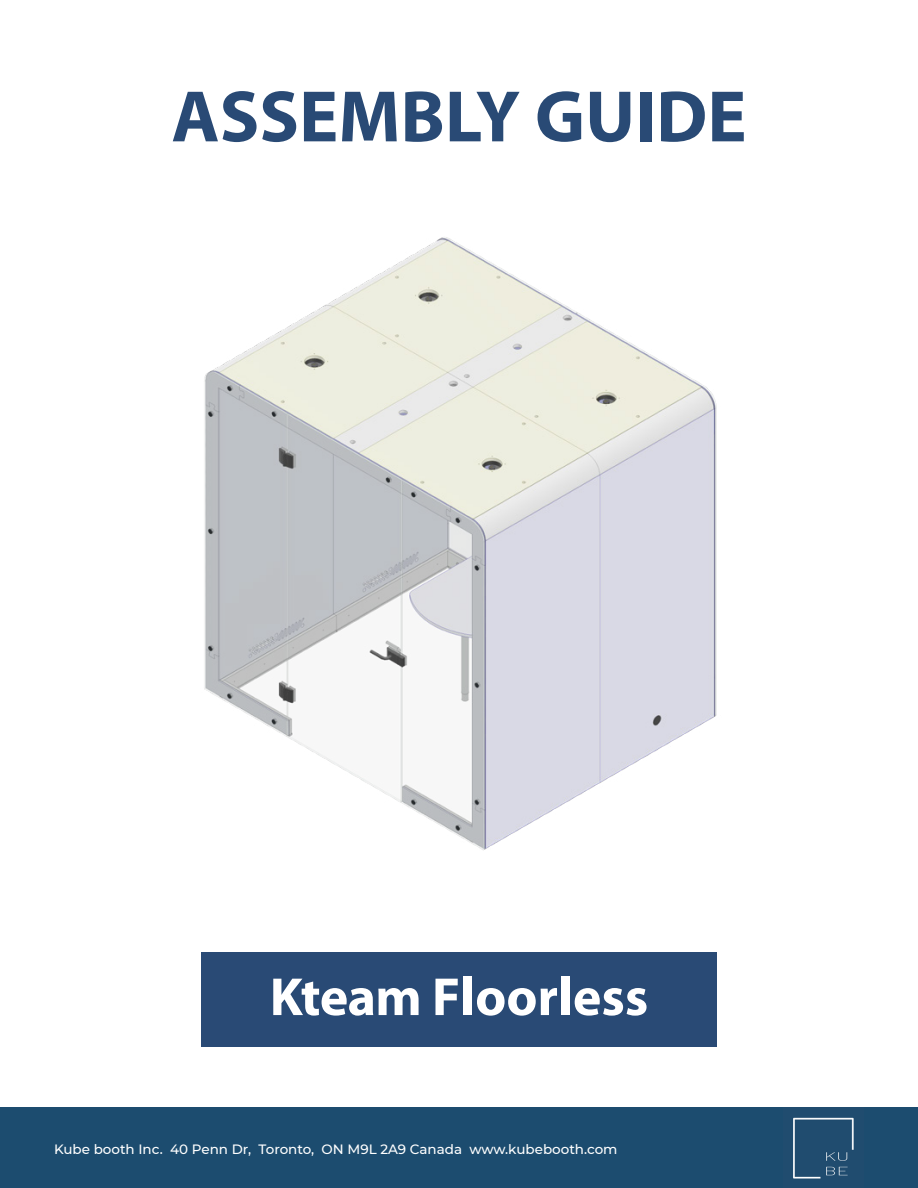
<style>
.page{position:relative;width:918px;height:1188px;background:#fff}
.page>*{position:absolute;margin:0;border:0;box-sizing:border-box;transform-origin:0 0}
.t1{font:700 73.5px "Myriad Pro";color:#294a75}
.t2{font:700 54px "Myriad Pro";color:#fff}
.t3{font:500 13.5px "Montserrat";color:#fff}
</style>
<div class="page">
<div style="left:0;top:1107px;width:918px;height:81px;background:#1c4c6f"></div>
<img style="left:793px;top:1117px;width:61px;height:62px">
<div style="left:201px;top:952px;width:516px;height:95px;background:#294a75"></div>
<img style="left:204px;top:237px;width:513px;height:614px">
<h1 class="t1" style="left:171px;top:69px;width:577px">ASSEMBLY GUIDE</h1>
<h2 class="t2" style="left:270px;top:962px;width:380px">Kteam Floorless</h2>
<p class="t3" style="left:54px;top:1140px;width:565px">Kube booth Inc. 40 Penn Dr, Toronto, ON M9L 2A9 Canada www.kubebooth.com</p>
</div>
